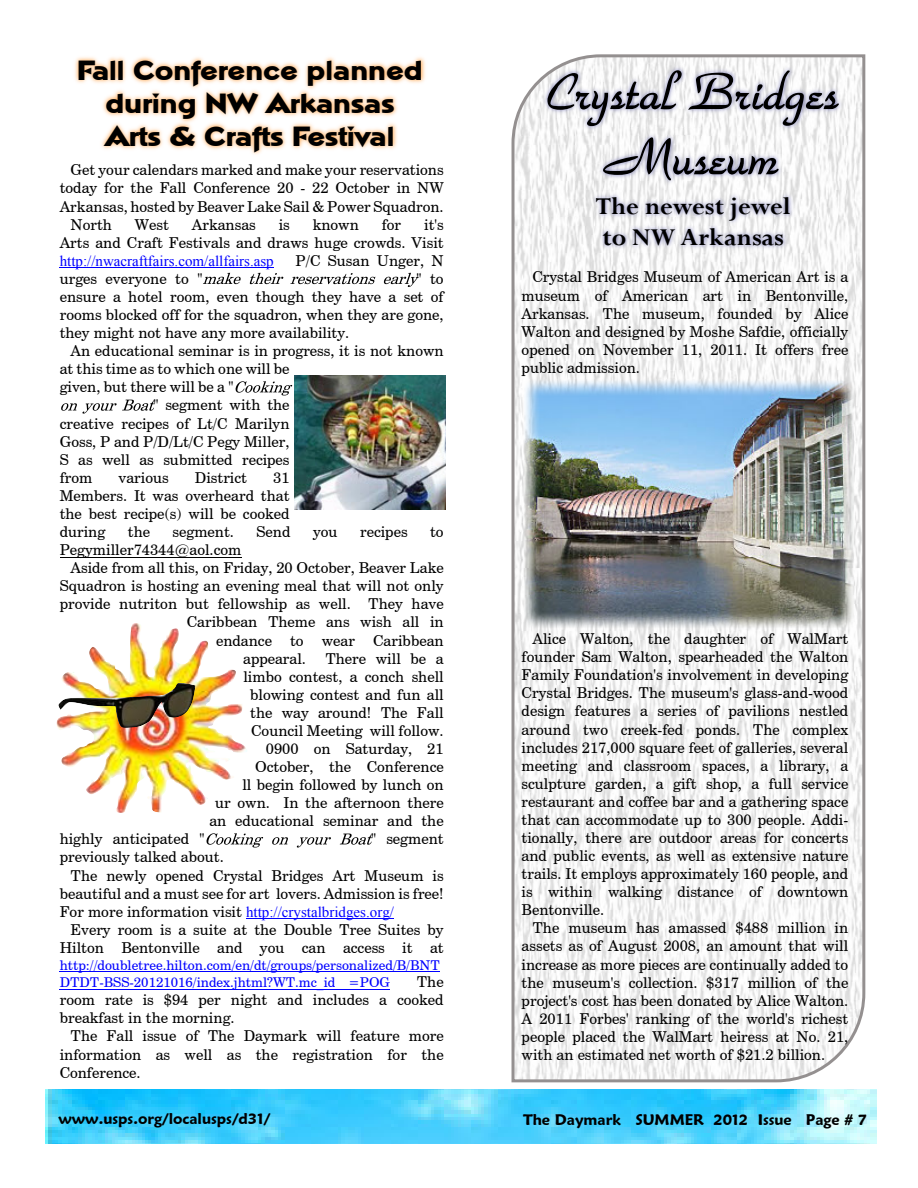
<style>
.page{position:relative;width:918px;height:1188px;background:#fff}
.page>*{position:absolute;margin:0;border:0;box-sizing:border-box;transform-origin:0 0}
.t1{font:27px/32.7px "Napa Heavy SF Bold";color:#000;text-align:center;scale:1.11 1}
.t2{font:700 27px/30.9px "Perpetua";color:#000}
.t3{font:15px/18.1px "Century Schoolbook BT";color:#000;text-align:justify}
.t4{font:15px "Times New Roman";color:#00f}
.t5{font:600 15px "Maiandra GD";color:#000}
.t6{font:13.5px/17.7px "Century Schoolbook BT";color:#00f}
.s1{font-family:"Century Schoolbook BT";color:#000}
</style>
<div class="page">
<hr style="left:60px;top:267px;width:214px;height:1px;background:#00f">
<svg style="left:203px;top:273px;width:38px;height:11px"></svg>
<svg style="left:250px;top:273px;width:33px;height:11px"></svg>
<svg style="left:290px;top:273px;width:85px;height:11px"></svg>
<svg style="left:384px;top:273px;width:35px;height:14px"></svg>
<svg style="left:236px;top:381px;width:56px;height:14px"></svg>
<svg style="left:61px;top:400px;width:94px;height:14px"></svg>
<hr style="left:60px;top:557px;width:181px;height:1px;background:#000">
<svg style="left:206px;top:833px;width:57px;height:15px"></svg>
<svg style="left:272px;top:837px;width:16px;height:8px"></svg>
<svg style="left:297px;top:837px;width:34px;height:11px"></svg>
<svg style="left:340px;top:834px;width:33px;height:11px"></svg>
<hr style="left:246px;top:918px;width:148px;height:1px;background:#00f">
<hr style="left:60px;top:971px;width:380px;height:1px;background:#00f">
<hr style="left:60px;top:989px;width:330px;height:1px;background:#00f">
<img style="left:75px;top:56px;width:350px;height:99px">
<img style="left:295px;top:376px;width:151px;height:134px">
<img style="left:86px;top:769px;width:70px;height:44px">
<img style="left:131px;top:623px;width:74px;height:54px">
<img style="left:58px;top:683px;width:138px;height:45px">
<svg style="left:511px;top:110px;width:355px;height:973px"></svg>
<img style="left:46px;top:1089px;width:830px;height:54px">
<img style="left:511px;top:364px;width:355px;height:279px">
<img style="left:518px;top:54px;width:348px;height:222px">
<svg style="left:547px;top:70px;width:135px;height:56px"></svg>
<svg style="left:688px;top:71px;width:151px;height:55px"></svg>
<svg style="left:603px;top:137px;width:176px;height:43px"></svg>
<h1 class="t1" style="left:77px;top:57px;width:313px">Fall Conference planned during NW Arkansas<br>Arts &amp; Crafts Festival</h1>
<p class="t3" style="left:71px;top:162px;width:375px">Get your calendars marked and make your reservations</p>
<p class="t3" style="left:60px;top:181px;width:385px">today for the Fall Conference 20 - 22 October in NW</p>
<p class="t3" style="left:60px;top:199px;width:386px">Arkansas, hosted by Beaver Lake Sail &amp; Power Squadron.</p>
<p class="t3" style="left:71px;top:217px;width:43px">North</p>
<p class="t3" style="left:135px;top:217px;width:35px">West</p>
<p class="t3" style="left:192px;top:217px;width:65px">Arkansas</p>
<p class="t3" style="left:279px;top:217px;width:13px">is</p>
<p class="t3" style="left:313px;top:217px;width:48px">known</p>
<p class="t3" style="left:382px;top:217px;width:21px">for</p>
<p class="t3" style="left:60px;top:217px;width:386px;text-align:right">it's<br>Arts and Craft Festivals and draws huge crowds. Visit</p>
<p class="t4" style="left:60px;top:255px;width:216px">http://nwacraftfairs.com/allfairs.asp</p>
<p class="t3" style="left:296px;top:253px;width:150px">P/C Susan Unger, N</p>
<p class="t3" style="left:60px;top:271px;width:144px">urges everyone to "</p>
<p class="t3" style="left:60px;top:271px;width:386px;text-indent:357px">" to ensure a hotel room, even though they have a set of rooms blocked off for the squadron, when they are gone, they might not have any more availability.</p>
<p class="t3" style="left:71px;top:343px;width:375px">An educational seminar is in progress, it is not known</p>
<p class="t3" style="left:60px;top:361px;width:231px">at this time as to which one will be</p>
<p class="t3" style="left:60px;top:379px;width:175px">given, but there will be a "</p>
<p class="t3" style="left:153px;top:397px;width:138px">" segment with the</p>
<p class="t3" style="left:60px;top:416px;width:231px">creative recipes of Lt/C Marilyn</p>
<p class="t3" style="left:60px;top:434px;width:231px">Goss, P and P/D/Lt/C Pegy Miller,</p>
<p class="t3" style="left:60px;top:452px;width:231px">S as well as submitted recipes</p>
<p class="t3" style="left:60px;top:470px;width:34px">from</p>
<p class="t3" style="left:119px;top:470px;width:52px">various</p>
<p class="t3" style="left:195px;top:470px;width:54px">District</p>
<p class="t3" style="left:60px;top:470px;width:231px;text-indent:213px">31<br>Members. It was overheard that the best recipe(s) will be cooked during</p>
<p class="t3" style="left:128px;top:524px;width:24px">the</p>
<p class="t3" style="left:173px;top:524px;width:63px">segment.</p>
<p class="t3" style="left:257px;top:524px;width:35px">Send</p>
<p class="t3" style="left:313px;top:524px;width:26px">you</p>
<p class="t3" style="left:360px;top:524px;width:49px">recipes</p>
<p class="t3" style="left:430px;top:524px;width:15px">to</p>
<p class="t3" style="left:60px;top:542px;width:183px">Pegymiller74344@aol.com</p>
<p class="t3" style="left:71px;top:560px;width:375px">Aside from all this, on Friday, 20 October, Beaver Lake</p>
<p class="t3" style="left:60px;top:578px;width:386px">Squadron is hosting an evening meal that will not only</p>
<p class="t3" style="left:60px;top:596px;width:386px">provide nutriton but fellowship as well. They have</p>
<p class="t3" style="left:187px;top:614px;width:258px">Caribbean Theme ans wish all in</p>
<p class="t3" style="left:216px;top:633px;width:229px">endance to wear Caribbean</p>
<p class="t3" style="left:243px;top:651px;width:64px">appearal.</p>
<p class="t3" style="left:209px;top:651px;width:236px;text-align:right">There will be a<br>limbo contest, a conch shell blowing contest and fun all<br>the way around! The Fall<br>Council Meeting will follow.<br>0900 on Saturday, 21<br>October, the Conference<br>ll begin followed by lunch on<br>ur own. In the afternoon there an educational seminar and the</p>
<p class="t3" style="left:60px;top:831px;width:146px">highly anticipated "</p>
<p class="t3" style="left:371px;top:831px;width:74px">" segment</p>
<p class="t3" style="left:60px;top:850px;width:166px">previously talked about.</p>
<p class="t3" style="left:71px;top:868px;width:375px">The newly opened Crystal Bridges Art Museum is</p>
<p class="t3" style="left:60px;top:886px;width:386px">beautiful and a must see for art lovers. Admission is free!</p>
<p class="t4" style="left:60px;top:906px;width:336px"><span class="s1">For more information visit</span> http://crystalbridges.org/</p>
<p class="t3" style="left:60px;top:922px;width:386px;text-align:right">Every room is a suite at the Double Tree Suites by<br>Hilton Bentonville and you can access it at</p>
<p class="t6" style="left:60px;top:957px;width:382px">http://doubletree.hilton.com/en/dt/groups/personalized/B/BNT<br>DTDT-BSS-20121016/index.jhtml?WT.mc_id =POG</p>
<p class="t3" style="left:60px;top:974px;width:386px;text-indent:357px">The room rate is $94 per night and includes a cooked breakfast in the morning.</p>
<p class="t3" style="left:60px;top:1029px;width:386px;text-indent:11px">The Fall issue of The Daymark will feature more information as well as the registration for the Conference.</p>
<h1 class="t2" style="left:596px;top:194px;width:196px">The newest jewel to NW Arkansas</h1>
<p class="t3" style="left:522px;top:270px;width:328px;text-indent:11px">Crystal Bridges Museum of American Art is a museum of American art in Bentonville, Arkansas. The museum, founded by Alice Walton and designed by Moshe Safdie, officially opened on November 11, 2011. It offers free public admission.</p>
<p class="t3" style="left:522px;top:631px;width:328px;text-indent:11px">Alice Walton, the daughter of WalMart founder Sam Walton, spearheaded the Walton Family Foundation's involvement in developing Crystal Bridges. The museum's glass-and-wood design features a series of pavilions nestled around two creek-fed ponds. The complex includes 217,000 square feet of galleries, several meeting and classroom spaces, a library, a sculpture garden, a gift shop, a full service restaurant and coffee bar and a gathering space that can accommodate up to 300 people. Addi&shy;tionally, there are outdoor areas for concerts and public events, as well as extensive nature trails. It employs approximately 160 people, and is within walking distance of downtown Bentonville.</p>
<p class="t3" style="left:522px;top:920px;width:328px;text-indent:11px">The museum has amassed $488 million in assets as of August 2008, an amount that will increase as more pieces are continually added to the museum's collection. $317 million of the project's cost has been donated by Alice Walton.<br>A 2011 Forbes' ranking of the world's richest people placed the WalMart heiress at No. 21, with an estimated net worth of $21.2 billion.</p>
<p class="t5" style="left:58px;top:1113px;width:214px">www.usps.org/localusps/d31/</p>
<p class="t5" style="left:523px;top:1113px;width:346px">The Daymark SUMMER 2012 Issue Page # 7</p>
</div>
